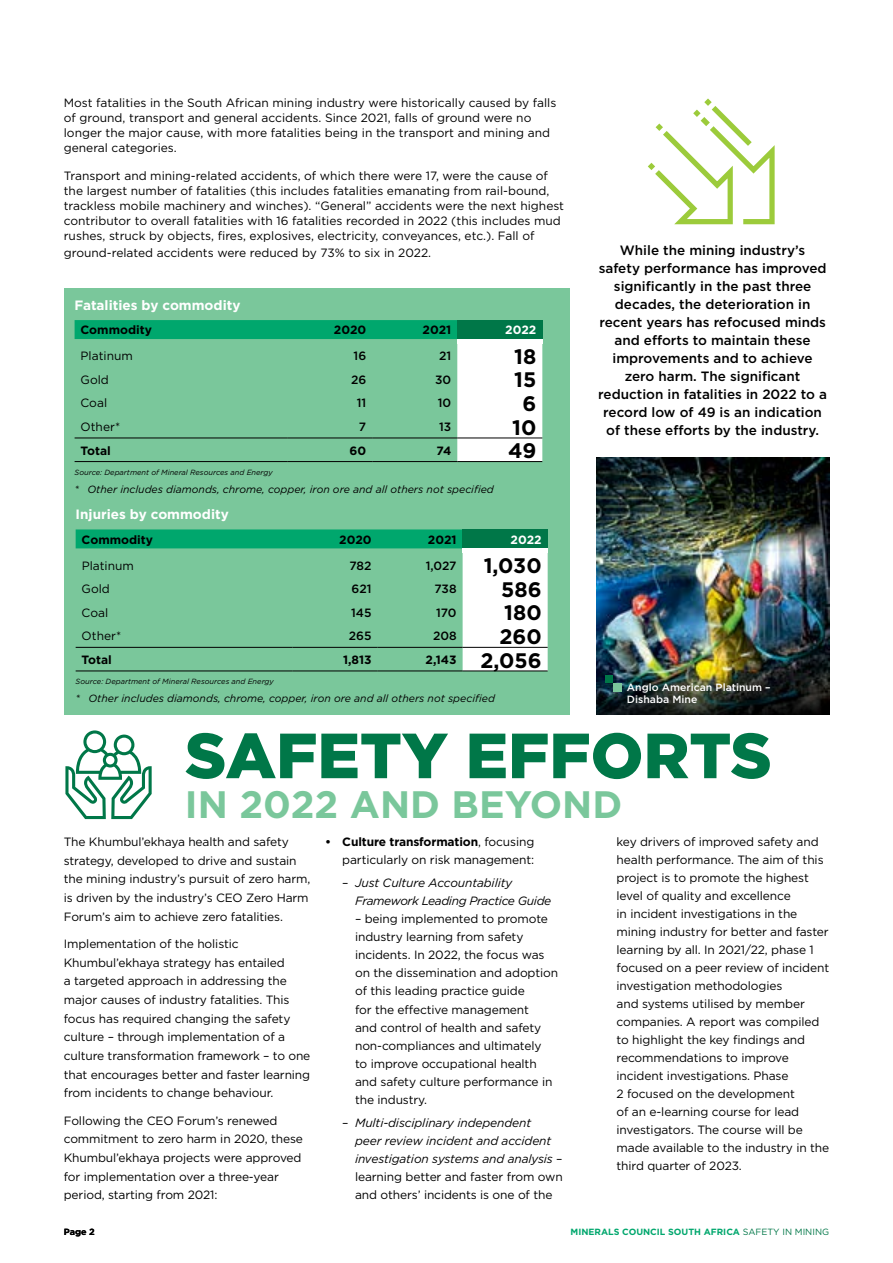
<style>
.page{position:relative;width:893px;height:1263px;background:#fff}
.page>*{position:absolute;margin:0;border:0;box-sizing:border-box;transform-origin:0 0}
.t1{font:900 63.6px "Gotham";color:#007748}
.t2{font:700 38.25px "Gotham";color:#7ac79b}
.t3{font:700 21px "Gotham";color:#000}
.t4{font:500 13.5px/18px "Gotham";color:#000;text-align:center}
.t5{font:700 13.5px "Gotham";color:#fff}
.t6{font:12px/18px "Gotham";letter-spacing:-.01em;color:#000}
.t7{font:italic 12px/18.1px "Gotham";letter-spacing:-.01em;color:#000}
.t8{font:700 12px "Gotham";color:#000}
.t9{font:italic 12px/18.1px "Gotham";letter-spacing:-.03em;color:#000}
.t10{font:500 12px "Gotham";color:#000}
.t11{font:700 12px "Gotham";color:#fff}
.t12{font:italic 10.5px "Gotham";color:#000}
.t13{font:500 10.5px/12px "Gotham";color:#fff}
.t14{font:700 9px "Gotham";color:#00a76d}
.t15{font:700 9px "Gotham";color:#000}
.t16{font:italic 7.5px "Gotham";color:#000}
.s1{font-size:21px}
.s2{font-weight:700}
.s3{font-style:normal}
.s4{font-weight:400;color:#007748}
</style>
<div class="page">
<div style="left:64px;top:288px;width:505px;height:426px;background:#7ac79b"></div>
<svg style="left:75px;top:320px;width:467px;height:141px"></svg>
<hr style="left:75px;top:438px;width:212px;height:1px;background:#000">
<hr style="left:287px;top:438px;width:85px;height:1px;background:#000">
<hr style="left:372px;top:438px;width:85px;height:1px;background:#000">
<hr style="left:457px;top:438px;width:85px;height:1px;background:#000">
<hr style="left:75px;top:461px;width:212px;height:1px;background:#000">
<hr style="left:287px;top:461px;width:85px;height:1px;background:#000">
<hr style="left:372px;top:461px;width:85px;height:1px;background:#000">
<hr style="left:457px;top:461px;width:85px;height:1px;background:#000">
<svg style="left:76px;top:529px;width:472px;height:141px"></svg>
<hr style="left:76px;top:647px;width:216px;height:1px;background:#000">
<hr style="left:292px;top:647px;width:86px;height:1px;background:#000">
<hr style="left:378px;top:647px;width:85px;height:1px;background:#000">
<hr style="left:463px;top:647px;width:85px;height:1px;background:#000">
<hr style="left:76px;top:670px;width:216px;height:1px;background:#000">
<hr style="left:292px;top:670px;width:86px;height:1px;background:#000">
<hr style="left:378px;top:670px;width:85px;height:1px;background:#000">
<hr style="left:463px;top:670px;width:85px;height:1px;background:#000">
<svg style="left:65px;top:730px;width:87px;height:89px"></svg>
<svg style="left:648px;top:98px;width:127px;height:127px"></svg>
<img style="left:596px;top:457px;width:233px;height:112px">
<img style="left:596px;top:569px;width:233px;height:145px">
<div style="left:605px;top:675px;width:8px;height:8px;background:#007748"></div>
<div style="left:613px;top:683px;width:9px;height:9px;background:#7ac79b"></div>
<p class="t6" style="left:64px;top:95px;width:494px;line-height:15px">Most fatalities in the South African mining industry were historically caused by falls of ground, transport and general accidents. Since 2021, falls of ground were no longer the major cause, with more fatalities being in the transport and mining and general categories.</p>
<p class="t6" style="left:64px;top:168px;width:502px;line-height:15px">Transport and mining-related accidents, of which there were 17, were the cause of the largest number of fatalities (this includes fatalities emanating from rail-bound, trackless mobile machinery and winches). “General” accidents were the next highest contributor to overall fatalities with 16 fatalities recorded in 2022 (this includes mud rushes, struck by objects, fires, explosives, electricity, conveyances, etc.). Fall of</p>
<p class="t6" style="left:64px;top:244px;width:369px">ground-related accidents were reduced by 73% to six in 2022.</p>
<p class="t4" style="left:598px;top:241px;width:230px">While the mining industry’s safety performance has improved significantly in the past three decades, the deterioration in recent years has refocused minds and efforts to maintain these improvements and to achieve zero harm. The significant reduction in fatalities in 2022 to a record low of 49 is an indication of these efforts by the industry.</p>
<p class="t5" style="left:75px;top:296px;width:167px">Fatalities by commodity</p>
<p class="t8" style="left:81px;top:322px;width:73px">Commodity</p>
<p class="t8" style="left:334px;top:322px;width:34px">2020</p>
<p class="t8" style="left:423px;top:322px;width:30px">2021</p>
<p class="t11" style="left:505px;top:322px;width:33px">2022</p>
<p class="t6" style="left:81px;top:347px;width:54px">Platinum</p>
<p class="t10" style="left:354px;top:348px;width:14px">16</p>
<p class="t10" style="left:439px;top:348px;width:14px">21</p>
<h3 class="t3" style="left:514px;top:342px;width:24px">18</h3>
<p class="t6" style="left:81px;top:370px;width:30px">Gold</p>
<p class="t10" style="left:351px;top:372px;width:17px">26</p>
<p class="t10" style="left:435px;top:372px;width:18px">30</p>
<h3 class="t3" style="left:514px;top:366px;width:24px">15</h3>
<p class="t6" style="left:81px;top:394px;width:28px">Coal</p>
<p class="t10" style="left:357px;top:395px;width:11px">11</p>
<p class="t10" style="left:438px;top:395px;width:15px">10</p>
<h3 class="t3" style="left:522px;top:390px;width:15px">6</h3>
<p class="t6" style="left:81px;top:417px;width:41px">Other*</p>
<p class="t10" style="left:359px;top:419px;width:9px">7</p>
<p class="t10" style="left:439px;top:419px;width:14px">13</p>
<h3 class="t3" style="left:512px;top:413px;width:26px">10</h3>
<p class="t8" style="left:81px;top:442px;width:32px">Total</p>
<p class="t8" style="left:350px;top:442px;width:18px">60</p>
<p class="t8" style="left:437px;top:442px;width:16px">74</p>
<h3 class="t3" style="left:508px;top:437px;width:30px">49</h3>
<p class="t16" style="left:75px;top:467px;width:200px">Source: Department of Mineral Resources and Energy</p>
<p class="t12" style="left:75px;top:482px;width:421px">* Other includes diamonds, chrome, copper, iron ore and all others not specified</p>
<p class="t5" style="left:76px;top:505px;width:155px">Injuries by commodity</p>
<p class="t8" style="left:82px;top:531px;width:73px">Commodity</p>
<p class="t8" style="left:339px;top:531px;width:34px">2020</p>
<p class="t8" style="left:428px;top:531px;width:30px">2021</p>
<p class="t11" style="left:511px;top:531px;width:33px">2022</p>
<p class="t6" style="left:82px;top:556px;width:54px">Platinum</p>
<p class="t10" style="left:349px;top:557px;width:24px">782</p>
<p class="t10" style="left:426px;top:557px;width:32px">1,027</p>
<h3 class="t3" style="left:484px;top:552px;width:59px">1,030</h3>
<p class="t6" style="left:82px;top:580px;width:30px">Gold</p>
<p class="t10" style="left:352px;top:581px;width:21px">621</p>
<p class="t10" style="left:435px;top:581px;width:24px">738</p>
<h3 class="t3" style="left:501px;top:575px;width:42px">586</h3>
<p class="t6" style="left:82px;top:603px;width:28px">Coal</p>
<p class="t10" style="left:351px;top:605px;width:22px">145</p>
<p class="t10" style="left:436px;top:605px;width:22px">170</p>
<h3 class="t3" style="left:504px;top:599px;width:39px">180</h3>
<p class="t6" style="left:82px;top:627px;width:41px">Other*</p>
<p class="t10" style="left:349px;top:628px;width:24px">265</p>
<p class="t10" style="left:433px;top:628px;width:25px">208</p>
<h3 class="t3" style="left:499px;top:623px;width:44px">260</h3>
<p class="t8" style="left:82px;top:652px;width:32px">Total</p>
<p class="t8" style="left:343px;top:652px;width:30px">1,813</p>
<p class="t8" style="left:425px;top:652px;width:118px">2,143 <span class="s1">2,056</span></p>
<p class="t16" style="left:76px;top:677px;width:200px">Source: Department of Mineral Resources and Energy</p>
<p class="t12" style="left:76px;top:692px;width:421px">* Other includes diamonds, chrome, copper, iron ore and all others not specified</p>
<h1 class="t1" style="left:185px;top:712px;width:588px">SAFETY EFFORTS</h1>
<h2 class="t2" style="left:185px;top:779px;width:439px">IN 2022 AND BEYOND</h2>
<p class="t6" style="left:64px;top:832px;width:248px;line-height:18.8px">The Khumbul’ekhaya health and safety strategy, developed to drive and sustain the mining industry’s pursuit of zero harm, is driven by the industry’s CEO Zero Harm Forum’s aim to achieve zero fatalities.</p>
<p class="t6" style="left:64px;top:934px;width:248px;line-height:18.8px">Implementation of the holistic Khumbul’ekhaya strategy has entailed<br>a targeted approach in addressing the major causes of industry fatalities. This focus has required changing the safety culture – through implementation of a culture transformation framework – to one that encourages better and faster learning from incidents to change behaviour.</p>
<p class="t6" style="left:64px;top:1111px;width:241px;line-height:18.8px">Following the CEO Forum’s renewed commitment to zero harm in 2020, these Khumbul’ekhaya projects were approved for implementation over a three-year period, starting from 2021:</p>
<p class="t13" style="left:627px;top:681px;width:145px">Anglo American Platinum –<br>Dishaba Mine</p>
<p class="t6" style="left:325px;top:832px;width:211px;text-align:right"><span class="s2">• Culture transformation</span>, focusing particularly on risk management:</p>
<p class="t9" style="left:355px;top:873px;width:198px;text-indent:-13px"><span class="s3">–</span> Just Culture Accountability<br>Framework Leading Practice Guide</p>
<p class="t6" style="left:355px;top:909px;width:205px">– being implemented to promote industry learning from safety incidents. In 2022, the focus was on the dissemination and adoption of this leading practice guide<br>for the effective management<br>and control of health and safety non-compliances and ultimately<br>to improve occupational health and safety culture performance in the industry.</p>
<p class="t7" style="left:355px;top:1113px;width:209px;text-indent:-13px"><span class="s3">–</span> Multi-disciplinary independent<br>peer review incident and accident investigation systems and analysis <span class="s3">– learning better and faster from own and others’ incidents is one of the</span></p>
<p class="t6" style="left:617px;top:832px;width:214px">key drivers of improved safety and health performance. The aim of this project is to promote the highest level of quality and excellence<br>in incident investigations in the mining industry for better and faster learning by all. In 2021/22, phase 1 focused on a peer review of incident investigation methodologies<br>and systems utilised by member companies. A report was compiled to highlight the key findings and recommendations to improve incident investigations. Phase<br>2 focused on the development<br>of an e-learning course for lead investigators. The course will be made available to the industry in the third quarter of 2023.</p>
<p class="t15" style="left:64px;top:1225px;width:33px">Page 2</p>
<p class="t14" style="left:571px;top:1225px;width:260px">MINERALS COUNCIL SOUTH AFRICA <span class="s4">SAFETY IN MINING</span></p>
</div>
